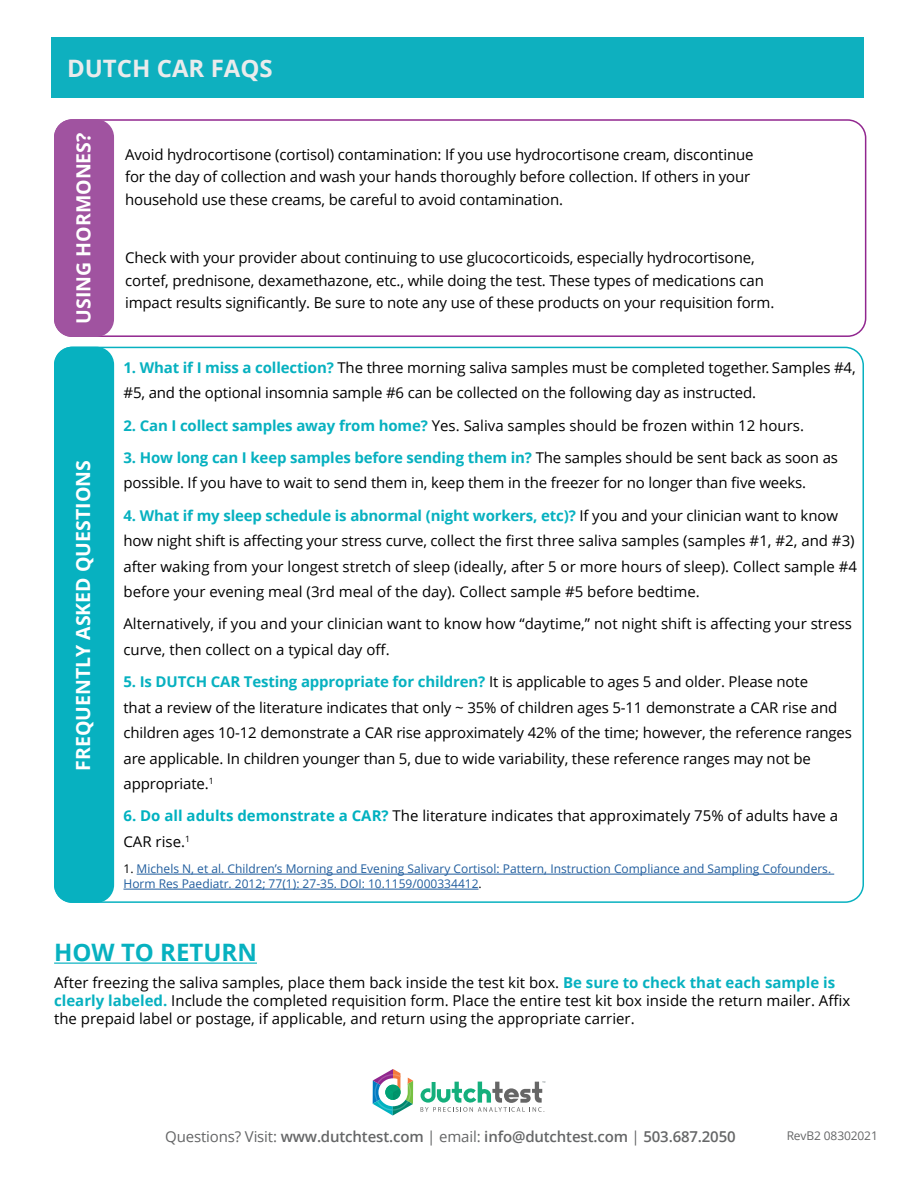
<style>
.page{position:relative;width:918px;height:1188px;background:#fff}
.page>*{position:absolute;margin:0;border:0;box-sizing:border-box;transform-origin:0 0}
.t1{font:700 24px "Open Sans";color:#eaebec}
.t2{font:700 24px "Open Sans";color:#07b1c0}
.t3{font:700 19.5px "Open Sans";color:#fff}
.t4{font:15px/22.5px "Open Sans";letter-spacing:-.01em;color:#000}
.t5{font:600 15px "Open Sans";letter-spacing:-.01em;color:#656667}
.t6{font:14.85px/25.5px "Open Sans";letter-spacing:-.01em;color:#000}
.t7{font:12px/15px "Open Sans";color:#205d9e}
.t8{font:12px "Open Sans";letter-spacing:-.01em;color:#656667}
.t9{font:5.55px "Myriad Pro";color:#879193}
.s1{font-weight:700;color:#07b1c0}
.s2{font-weight:700;color:#00b1c0}
.s3{color:#000}
.s4{color:#fff}
.s5{font-weight:400}
</style>
<div class="page">
<div style="left:51px;top:37px;width:813px;height:60px;background:#0eb0bf"></div>
<div style="left:54px;top:347px;width:60px;height:556px;background:#07b1c0;border-radius:18px"></div>
<hr style="left:137px;top:874px;width:697px;height:1px;background:#205d9e">
<hr style="left:123px;top:889px;width:356px;height:1px;background:#205d9e">
<div style="left:54px;top:119px;width:812px;height:218px;border:2px solid #91268f;border-radius:18px"></div>
<div style="left:54px;top:119px;width:60px;height:218px;background:#a053a0;border-radius:18px"></div>
<hr style="left:54px;top:963px;width:203px;height:1px;background:#07b1c0">
<svg style="left:373px;top:1069px;width:40px;height:47px"></svg>
<svg style="left:421px;top:1082px;width:124px;height:30px"></svg>
<h1 class="t1" style="left:67px;top:51px;width:207px">DUTCH CAR FAQS</h1>
<h2 class="t3" style="left:70px;top:324px;width:193px;rotate:-90deg">USING HORMONES?</h2>
<h2 class="t3" style="left:69px;top:771px;width:312px;rotate:-90deg">FREQUENTLY ASKED QUESTIONS</h2>
<p class="t4" style="left:125px;top:143px;width:630px">Avoid hydrocortisone (cortisol) contamination: If you use hydrocortisone cream, discontinue for the day of collection and wash your hands thoroughly before collection. If others in your household use these creams, be careful to avoid contamination.</p>
<p class="t4" style="left:125px;top:246px;width:651px">Check with your provider about continuing to use glucocorticoids, especially hydrocortisone, cortef, prednisone, dexamethazone, etc., while doing the test. These types of medications can impact results significantly. Be sure to note any use of these products on your requisition form.</p>
<p class="t6" style="left:123px;top:354px;width:734px"><span class="s1">1. What if I miss a collection?</span> The three morning saliva samples must be completed together. Samples #4, #5, and the optional insomnia sample #6 can be collected on the following day as instructed.</p>
<p class="t6" style="left:123px;top:412px;width:682px"><span class="s1">2. Can I collect samples away from home?</span> Yes. Saliva samples should be frozen within 12 hours.</p>
<p class="t6" style="left:123px;top:444px;width:716px"><span class="s1">3. How long can I keep samples before sending them in?</span> The samples should be sent back as soon as possible. If you have to wait to send them in, keep them in the freezer for no longer than five weeks.</p>
<p class="t6" style="left:123px;top:502px;width:735px"><span class="s1">4. What if my sleep schedule is abnormal (night workers, etc)?</span> If you and your clinician want to know how night shift is affecting your stress curve, collect the first three saliva samples (samples #1, #2, and #3) after waking from your longest stretch of sleep (ideally, after 5 or more hours of sleep). Collect sample #4 before your evening meal (3rd meal of the day). Collect sample #5 before bedtime.</p>
<p class="t6" style="left:123px;top:611px;width:730px">Alternatively, if you and your clinician want to know how “daytime,” not night shift is affecting your stress curve, then collect on a typical day off.</p>
<p class="t6" style="left:123px;top:669px;width:730px"><span class="s1">5. Is DUTCH CAR Testing appropriate for children?</span> It is applicable to ages 5 and older. Please note<br>that a review of the literature indicates that only ~ 35% of children ages 5-11 demonstrate a CAR rise and children ages 10-12 demonstrate a CAR rise approximately 42% of the time; however, the reference ranges are applicable. In children younger than 5, due to wide variability, these reference ranges may not be appropriate.<sup>1</sup></p>
<p class="t6" style="left:123px;top:803px;width:716px"><span class="s2">6. Do all adults demonstrate a CAR?</span> The literature indicates that approximately 75% of adults have a<br>CAR rise.<sup>1</sup></p>
<p class="t7" style="left:123px;top:861px;width:709px"><span class="s3">1.</span> Michels N, et al. Children’s Morning and Evening Salivary Cortisol: Pattern, Instruction Compliance and Sampling Cofounders.<br>Horm Res Paediatr. 2012; 77(1): 27-35. DOI: 10.1159/000334412<span class="s3">.</span></p>
<h1 class="t2" style="left:54px;top:936px;width:204px">HOW TO RETURN</h1>
<p class="t4" style="left:54px;top:973px;width:798px;line-height:18px">After freezing the saliva samples, place them back inside the test kit box. <span class="s1">Be sure to check that each sample is clearly labeled.</span> Include the completed requisition form. Place the entire test kit box inside the return mailer. Affix the prepaid label or postage, if applicable, and return using the appropriate carrier. <span class="s4">ncluded (avo</span></p>
<p class="t9" style="left:542px;top:1080px;width:5px">™</p>
<p class="t5" style="left:165px;top:1126px;width:572px"><span class="s5">Questions? Visit:</span> www.dutchtest.com <span class="s5">| email:</span> info@dutchtest.com <span class="s5">|</span> 503.687.2050</p>
<p class="t8" style="left:787px;top:1128px;width:93px">RevB2 08302021</p>
</div>
